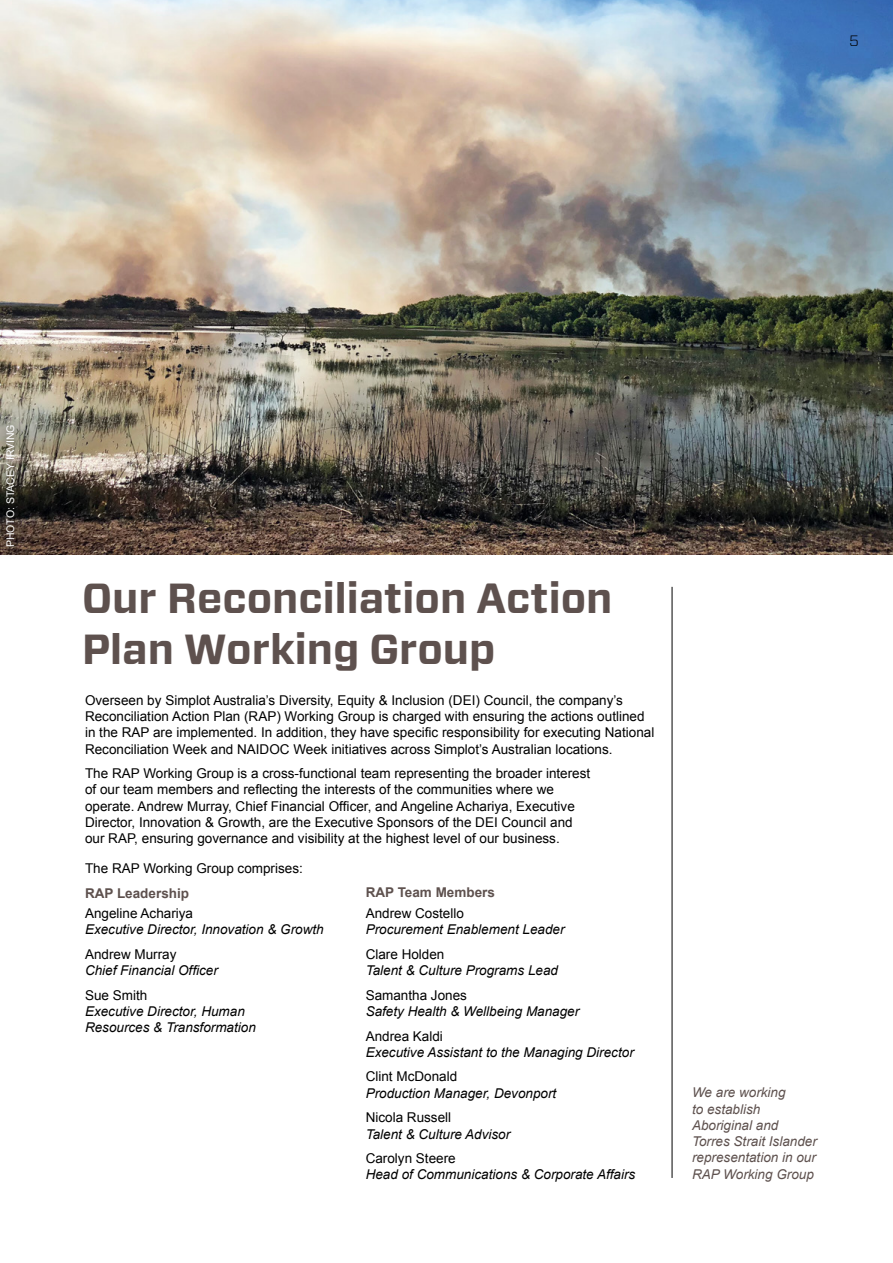
<style>
.page{position:relative;width:893px;height:1263px;background:#fff}
.page>*{position:absolute;margin:0;border:0;box-sizing:border-box;transform-origin:0 0}
.t1{font:700 42px/50.4px "Forza";color:#5e514e}
.t2{font:300 15px "Forza";color:#000}
.t3{font:13.5px/16.2px "Arial";color:#000}
.t4{font:italic 13.5px/16.2px "Arial";color:#000}
.t5{font:italic 13.5px/16.2px "Arial";color:#5e514e}
.t6{font:700 13.5px "Arial";color:#5e514e}
.t7{font:10.5px "Arial";color:#fff}
</style>
<div class="page">
<img style="left:0;top:0;width:893px;height:555px">
<hr style="left:672px;top:587px;width:1px;height:591px;background:#000">
<svg style="left:0;top:412px;width:28px;height:143px;background:#605a4f"></svg>
<p class="t2" style="left:849px;top:30px;width:11px">5</p>
<p class="t7" style="left:3px;top:547px;width:124px;rotate:-90deg">PHOTO: STACEY IRVING</p>
<h1 class="t1" style="left:82px;top:574px;width:532px">Our Reconciliation Action<br>Plan Working Group</h1>
<p class="t3" style="left:85px;top:692px;width:571px">Overseen by Simplot Australia’s Diversity, Equity &amp; Inclusion (DEI) Council, the company’s Reconciliation Action Plan (RAP) Working Group is charged with ensuring the actions outlined in the RAP are implemented. In addition, they have specific responsibility for executing National Reconciliation Week and NAIDOC Week initiatives across Simplot’s Australian locations.</p>
<p class="t3" style="left:85px;top:765px;width:507px">The RAP Working Group is a cross-functional team representing the broader interest of our team members and reflecting the interests of the communities where we operate. Andrew Murray, Chief Financial Officer, and Angeline Achariya, Executive Director, Innovation &amp; Growth, are the Executive Sponsors of the DEI Council and our RAP, ensuring governance and visibility at the highest level of our business.</p>
<p class="t3" style="left:85px;top:860px;width:219px">The RAP Working Group comprises:</p>
<p class="t6" style="left:85px;top:884px;width:106px">RAP Leadership</p>
<p class="t3" style="left:85px;top:905px;width:110px">Angeline Achariya</p>
<p class="t4" style="left:85px;top:922px;width:240px">Executive Director, Innovation &amp; Growth</p>
<p class="t3" style="left:85px;top:946px;width:93px">Andrew Murray</p>
<p class="t4" style="left:85px;top:963px;width:134px">Chief Financial Officer</p>
<p class="t3" style="left:85px;top:987px;width:64px">Sue Smith</p>
<p class="t4" style="left:85px;top:1004px;width:172px">Executive Director, Human<br>Resources &amp; Transformation</p>
<p class="t6" style="left:366px;top:883px;width:131px">RAP Team Members</p>
<p class="t3" style="left:366px;top:905px;width:100px">Andrew Costello</p>
<p class="t4" style="left:366px;top:921px;width:200px">Procurement Enablement Leader</p>
<p class="t3" style="left:366px;top:946px;width:80px">Clare Holden</p>
<p class="t4" style="left:366px;top:962px;width:194px">Talent &amp; Culture Programs Lead</p>
<p class="t3" style="left:366px;top:987px;width:103px">Samantha Jones</p>
<p class="t4" style="left:366px;top:1003px;width:215px">Safety Health &amp; Wellbeing Manager</p>
<p class="t3" style="left:366px;top:1028px;width:79px">Andrea Kaldi</p>
<p class="t4" style="left:366px;top:1044px;width:270px">Executive Assistant to the Managing Director</p>
<p class="t3" style="left:366px;top:1069px;width:93px">Clint McDonald</p>
<p class="t4" style="left:366px;top:1085px;width:192px">Production Manager, Devonport</p>
<p class="t3" style="left:366px;top:1110px;width:87px">Nicola Russell</p>
<p class="t4" style="left:366px;top:1126px;width:146px">Talent &amp; Culture Advisor</p>
<p class="t3" style="left:366px;top:1150px;width:92px">Carolyn Steere</p>
<p class="t4" style="left:366px;top:1167px;width:271px">Head of Communications &amp; Corporate Affairs</p>
<p class="t5" style="left:692px;top:1085px;width:126px">We are working<br>to establish<br>Aboriginal and<br>Torres Strait Islander representation in our<br>RAP Working Group</p>
</div>
